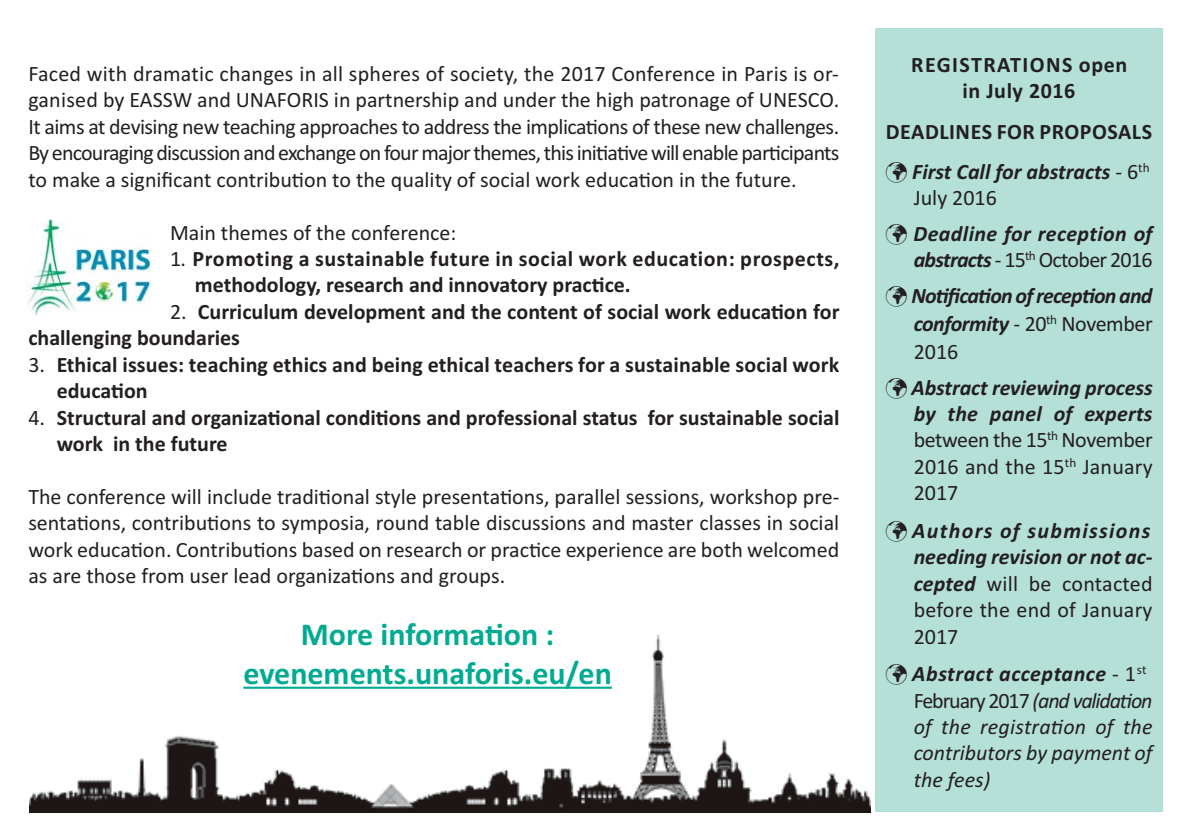
<style>
.page{position:relative;width:1191px;height:840px;background:#fff}
.page>*{position:absolute;margin:0;border:0;box-sizing:border-box;transform-origin:0 0}
.t1{font:700 32px/38.4px "Calibri";color:#00ab91;text-align:center}
.t2{font:22px/26.4px "Calibri";color:#231f20;text-align:justify}
.t3{font:italic 700 22px/26.4px "Calibri";color:#231f20;text-align:justify}
.t4{font:700 22px/26.4px "Calibri";color:#231f20}
.t5{font:700 22px/26.4px "Calibri";letter-spacing:.02em;color:#231f20}
.t6{font:italic 22px/26.4px "Calibri";color:#231f20}
.t7{font:700 22px/26.4px "Calibri";letter-spacing:.035em;color:#231f20;text-align:center}
.t8{font:700 22px "Calibri";letter-spacing:.025em;color:#231f20}
.s1{font-weight:400}
.s2{font-weight:400;font-style:normal}
.s3{font-weight:700}
.s4{font-style:normal}
</style>
<div class="page">
<img style="left:30px;top:634px;width:840px;height:177px">
<div style="left:875px;top:28px;width:287px;height:783px;background:#b5e0d8"></div>
<img style="left:26px;top:219px;width:124px;height:95px">
<hr style="left:243px;top:686px;width:369px;height:2px;background:#00ab91">
<p class="t2" style="left:28px;top:62px;width:812px">Faced with dramatic changes in all spheres of society, the 2017 Conference in Paris is or‐ ganised by EASSW and UNAFORIS in partnership and under the high patronage of UNESCO.<br>It aims at devising new teaching approaches to address the implications of these new challenges.<br>By encouraging discussion and exchange on four major themes, this initiative will enable participants to make a significant contribution to the quality of social work education in the future.</p>
<p class="t2" style="left:170px;top:221px;width:288px">Main themes of the conference:</p>
<p class="t5" style="left:195px;top:247px;width:646px;text-indent:-25px"><span class="s1">1.</span> Promoting a sustainable future in social work education: prospects, methodology, research and innovatory practice.</p>
<p class="t4" style="left:28px;top:300px;width:812px;text-indent:142px"><span class="s1">2.</span> Curriculum development and the content of social work education for challenging boundaries</p>
<p class="t4" style="left:57px;top:353px;width:784px;text-indent:-28px"><span class="s1">3.</span> Ethical issues: teaching ethics and being ethical teachers for a sustainable social work education</p>
<p class="t4" style="left:57px;top:405px;width:784px;text-indent:-28px"><span class="s1">4.</span> Structural and organizational conditions and professional status for sustainable social work in the future</p>
<p class="t2" style="left:28px;top:485px;width:812px">The conference will include traditional style presentations, parallel sessions, workshop pre‐ sentations, contributions to symposia, round table discussions and master classes in social work education. Contributions based on research or practice experience are both welcomed as are those from user lead organizations and groups.</p>
<h1 class="t1" style="left:243px;top:618px;width:370px">More information : evenements.unaforis.eu/en</h1>
<p class="t7" style="left:911px;top:53px;width:217px">REGISTRATIONS open in July 2016</p>
<p class="t8" style="left:885px;top:124px;width:268px">DEADLINES FOR PROPOSALS</p>
<p class="t3" style="left:913px;top:160px;width:237px;text-indent:-28px">✓ First Call for abstracts <span class="s2">‐ 6</span><sup>th<br></sup><span class="s2">July 2016</span></p>
<p class="t3" style="left:885px;top:222px;width:269px;text-align:right">✓ Deadline for reception of abstracts <span class="s2">‐ 15</span><sup>th</sup> <span class="s2">October 2016</span></p>
<p class="t3" style="left:913px;top:283px;width:240px;line-height:28px;text-indent:-28px">✓ Notification of reception and conformity <span class="s2">‐ 20</span><sup>th</sup> <span class="s2">November 2016</span></p>
<p class="t3" style="left:913px;top:375px;width:240px;text-indent:-28px">✓ Abstract reviewing process by the panel of experts <span class="s2">between the 15</span><sup>th</sup> <span class="s2">November 2016 and the 15</span><sup>th</sup> <span class="s2">January 2017</span></p>
<p class="t3" style="left:913px;top:519px;width:240px;text-indent:-28px">✓ Authors of submissions needing revision or not ac‐ cepted <span class="s2">will be contacted before the end of January 2017</span></p>
<p class="t6" style="left:913px;top:662px;width:240px;text-indent:-28px">✓ <span class="s3">Abstract acceptance</span> <span class="s4">‐ 1</span><sup>st<br></sup><span class="s4">February 2017</span> (and validation of the registration of the contributors by payment of the fees)</p>
</div>
